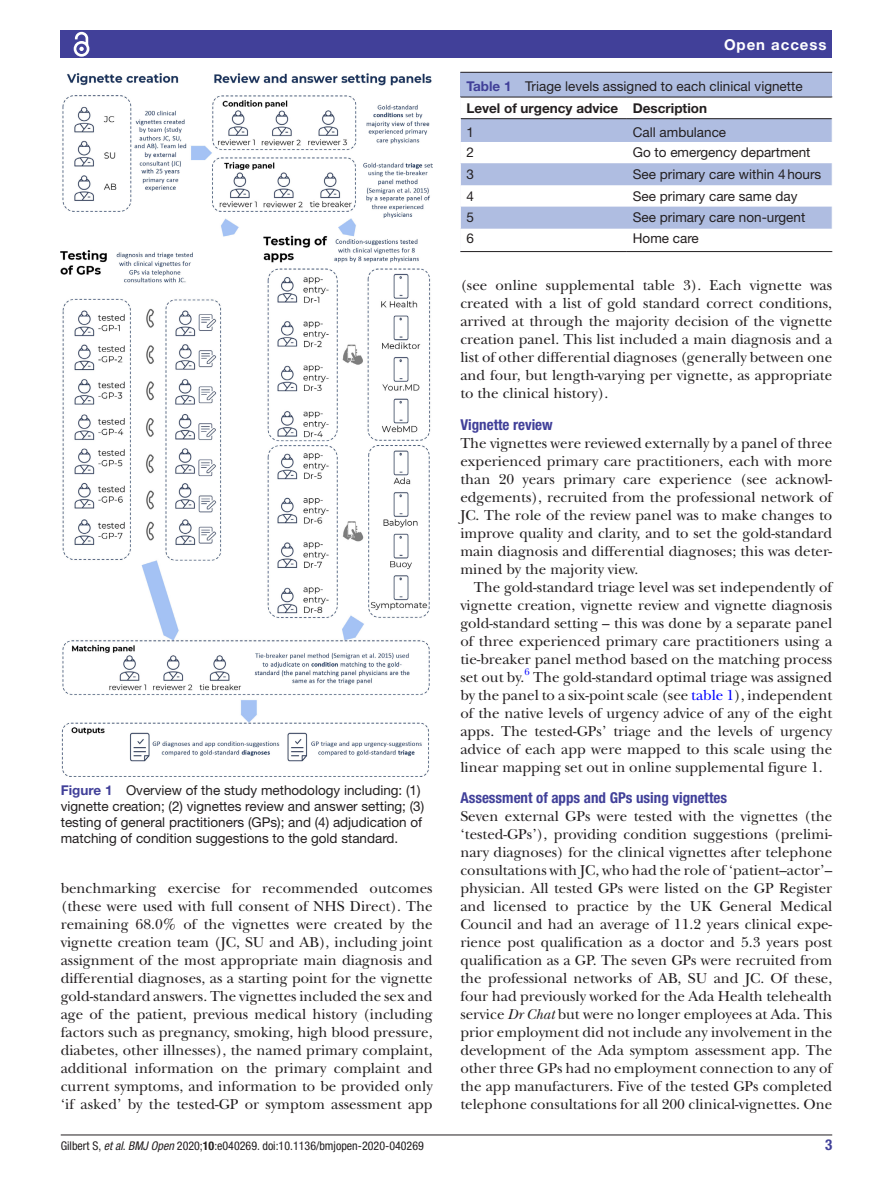
<style>
.page{position:relative;width:893px;height:1191px;background:#fff}
.page>*{position:absolute;margin:0;border:0;box-sizing:border-box;transform-origin:0 0}
.t1{font:15px/18px "New Baskerville";color:#231f20;text-align:justify}
.t2{font:700 condensed 15px "Helvetica Neue LT Std";color:#414099}
.t3{font:700 15px "Helvetica Neue LT Std";letter-spacing:.065em;color:#fff}
.t4{font:13.5px/16.2px "Helvetica Neue LT Std";color:#231f20}
.t5{font:condensed 12px "Helvetica Neue LT Std";color:#231f20}
.s1{font-weight:700;color:#414099}
.s2{font-weight:700}
.s3{color:#00f}
.s4{font-style:italic}
</style>
<div class="page">
<hr style="left:61px;top:1134px;width:771px;height:1px;background:#231f20">
<div style="left:61px;top:31px;width:771px;height:27px;background:#414099"></div>
<svg style="left:73px;top:31px;width:17px;height:26px"></svg>
<img style="left:61px;top:73px;width:372px;height:704px">
<div style="left:460px;top:73px;width:372px;height:179px;background:#afbde1"></div>
<hr style="left:460px;top:72px;width:372px;height:1px;background:#231f20">
<hr style="left:460px;top:251px;width:167px;height:1px;background:#231f20">
<hr style="left:627px;top:251px;width:205px;height:1px;background:#231f20">
<svg style="left:460px;top:97px;width:373px;height:154px"></svg>
<p class="t3" style="left:724px;top:35px;width:104px">Open access</p>
<p class="t4" style="left:61px;top:781px;width:365px"><span class="s1">Figure 1</span> Overview of the study methodology including: (1) vignette creation; (2) vignettes review and answer setting; (3) testing of general practitioners (GPs); and (4) adjudication of matching of condition suggestions to the gold standard.</p>
<p class="t1" style="left:61px;top:879px;width:373px">benchmarking exercise for recommended outcomes (these were used with full consent of NHS Direct). The remaining 68.0% of the vignettes were created by the vignette creation team (JC, SU and AB), including joint assignment of the most appropriate main diagnosis and differential diagnoses, as a starting point for the vignette gold-standard answers. The vignettes included the sex and age of the patient, previous medical history (including factors such as pregnancy, smoking, high blood pressure, diabetes, other illnesses), the named primary complaint, additional information on the primary complaint and current symptoms, and information to be provided only ‘if asked’ by the tested-GP or symptom assessment app</p>
<p class="t4" style="left:466px;top:75px;width:338px;line-height:22px"><span class="s1">Table 1</span> Triage levels assigned to each clinical vignette<br><span class="s2">Level of urgency advice Description</span></p>
<p class="t4" style="left:466px;top:124px;width:9px">1</p>
<p class="t4" style="left:633px;top:124px;width:95px">Call ambulance</p>
<p class="t4" style="left:466px;top:144px;width:9px">2</p>
<p class="t4" style="left:633px;top:144px;width:179px">Go to emergency department</p>
<p class="t4" style="left:466px;top:166px;width:9px">3</p>
<p class="t4" style="left:633px;top:166px;width:190px">See primary care within 4hours</p>
<p class="t4" style="left:466px;top:188px;width:9px">4</p>
<p class="t4" style="left:633px;top:188px;width:166px">See primary care same day</p>
<p class="t4" style="left:466px;top:209px;width:9px">5</p>
<p class="t4" style="left:633px;top:209px;width:174px">See primary care non-urgent</p>
<p class="t4" style="left:466px;top:229px;width:9px">6</p>
<p class="t4" style="left:633px;top:229px;width:68px">Home care</p>
<p class="t1" style="left:460px;top:276px;width:373px">(see online supplemental table 3). Each vignette was created with a list of gold standard correct conditions, arrived at through the majority decision of the vignette creation panel. This list included a main diagnosis and a list of other differential diagnoses (generally between one and four, but length-varying per vignette, as appropriate to the clinical history).</p>
<p class="t2" style="left:460px;top:415px;width:94px">Vignette review</p>
<p class="t1" style="left:460px;top:434px;width:373px">The vignettes were reviewed externally by a panel of three experienced primary care practitioners, each with more than 20 years primary care experience (see acknowl&shy;edgements), recruited from the professional network of JC. The role of the review panel was to make changes to improve quality and clarity, and to set the gold-standard main diagnosis and differential diagnoses; this was deter&shy;mined by the majority view.</p>
<p class="t1" style="left:460px;top:578px;width:373px;text-indent:14px">The gold-standard triage level was set independently of vignette creation, vignette review and vignette diagnosis gold-standard setting – this was done by a separate panel of three experienced primary care practitioners using a tie-breaker panel method based on the matching process set out by.<sup>6</sup> The gold-standard optimal triage was assigned by the panel to a six-point scale (see <span class="s3">table 1</span>), independent of the native levels of urgency advice of any of the eight apps. The tested-GPs’ triage and the levels of urgency advice of each app were mapped to this scale using the linear mapping set out in online supplemental figure 1.</p>
<p class="t2" style="left:460px;top:789px;width:268px">Assessment of apps and GPs using vignettes</p>
<p class="t1" style="left:460px;top:807px;width:373px">Seven external GPs were tested with the vignettes (the ‘tested-GPs’), providing condition suggestions (prelimi&shy;nary diagnoses) for the clinical vignettes after telephone consultations with JC, who had the role of ‘patient–actor’– physician. All tested GPs were listed on the GP Register and licensed to practice by the UK General Medical Council and had an average of 11.2 years clinical expe&shy;rience post qualification as a doctor and 5.3 years post qualification as a GP. The seven GPs were recruited from the professional networks of AB, SU and JC. Of these, four had previously worked for the Ada Health telehealth service <span class="s4">Dr Chat</span> but were no longer employees at Ada. This prior employment did not include any involvement in the development of the Ada symptom assessment app. The other three GPs had no employment connection to any of the app manufacturers. Five of the tested GPs completed telephone consultations for all 200 clinical-vignettes. One</p>
<p class="t5" style="left:61px;top:1138px;width:365px">Gilbert S, <span class="s4">et al</span>. <span class="s4">BMJ Open</span> 2020;<span class="s2">10</span>:e040269. doi:10.1136/bmjopen-2020-040269</p>
<p class="t2" style="left:825px;top:1135px;width:9px">3</p>
</div>
